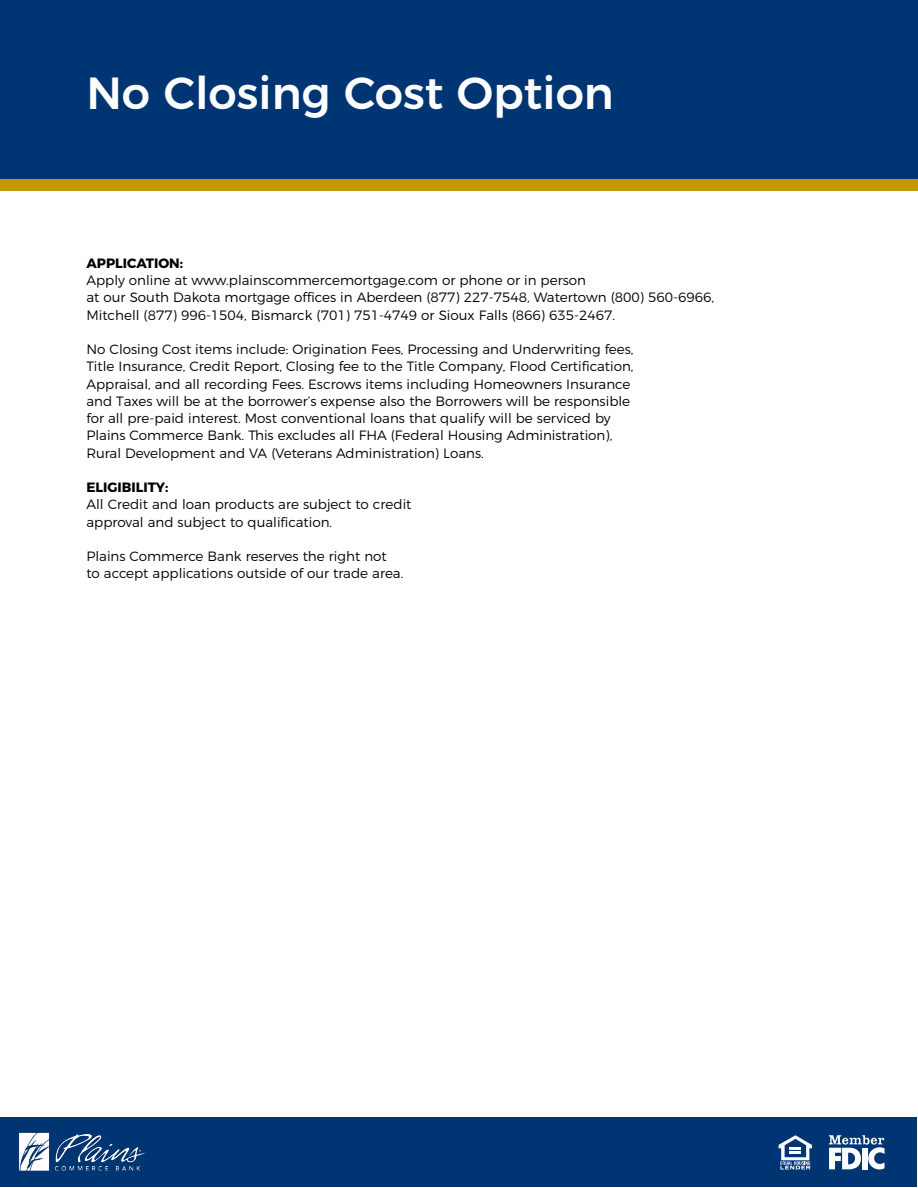
<style>
.page{position:relative;width:918px;height:1188px;background:#fff}
.page>*{position:absolute;margin:0;border:0;box-sizing:border-box;transform-origin:0 0}
.t1{font:500 45px "Montserrat";color:#fff}
.t2{font:300 13.5px "Montserrat";color:#000}
.t3{font:700 13.5px "Montserrat";color:#000}
</style>
<div class="page">
<div style="left:0;top:0;width:918px;height:191px;background:#003573"></div>
<div style="left:1px;top:1117px;width:916px;height:70px;background:#003573"></div>
<svg style="left:829px;top:1135px;width:56px;height:34px"></svg>
<div style="left:862px;top:1148px;width:6px;height:21px;background:#fff"></div>
<svg style="left:779px;top:1135px;width:33px;height:34px"></svg>
<img style="left:19px;top:1132px;width:129px;height:39px">
<h2 class="t1" style="left:86px;top:57px;width:529px">No Closing Cost Option</h2>
<p class="t3" style="left:86px;top:252px;width:98px">APPLICATION:</p>
<p class="t2" style="left:86px;top:270px;width:501px">Apply online at www.plainscommercemortgage.com or phone or in person</p>
<p class="t2" style="left:86px;top:287px;width:629px">at our South Dakota mortgage offices in Aberdeen (877) 227-7548, Watertown (800) 560-6966,</p>
<p class="t2" style="left:86px;top:304px;width:530px">Mitchell (877) 996-1504, Bismarck (701) 751-4749 or Sioux Falls (866) 635-2467.</p>
<p class="t2" style="left:86px;top:339px;width:549px">No Closing Cost items include: Origination Fees, Processing and Underwriting fees,</p>
<p class="t2" style="left:86px;top:356px;width:549px">Title Insurance, Credit Report, Closing fee to the Title Company, Flood Certification,</p>
<p class="t2" style="left:86px;top:373px;width:546px">Appraisal, and all recording Fees. Escrows items including Homeowners Insurance</p>
<p class="t2" style="left:86px;top:391px;width:545px">and Taxes will be at the borrower’s expense also the Borrowers will be responsible</p>
<p class="t2" style="left:86px;top:408px;width:526px">for all pre-paid interest. Most conventional loans that qualify will be serviced by</p>
<p class="t2" style="left:86px;top:425px;width:527px">Plains Commerce Bank. This excludes all FHA (Federal Housing Administration),</p>
<p class="t2" style="left:86px;top:442px;width:399px">Rural Development and VA (Veterans Administration) Loans.</p>
<p class="t3" style="left:86px;top:476px;width:84px">ELIGIBILITY:</p>
<p class="t2" style="left:86px;top:494px;width:327px">All Credit and loan products are subject to credit</p>
<p class="t2" style="left:86px;top:511px;width:247px">approval and subject to qualification.</p>
<p class="t2" style="left:86px;top:546px;width:302px">Plains Commerce Bank reserves the right not</p>
<p class="t2" style="left:86px;top:563px;width:319px">to accept applications outside of our trade area.</p>
</div>
